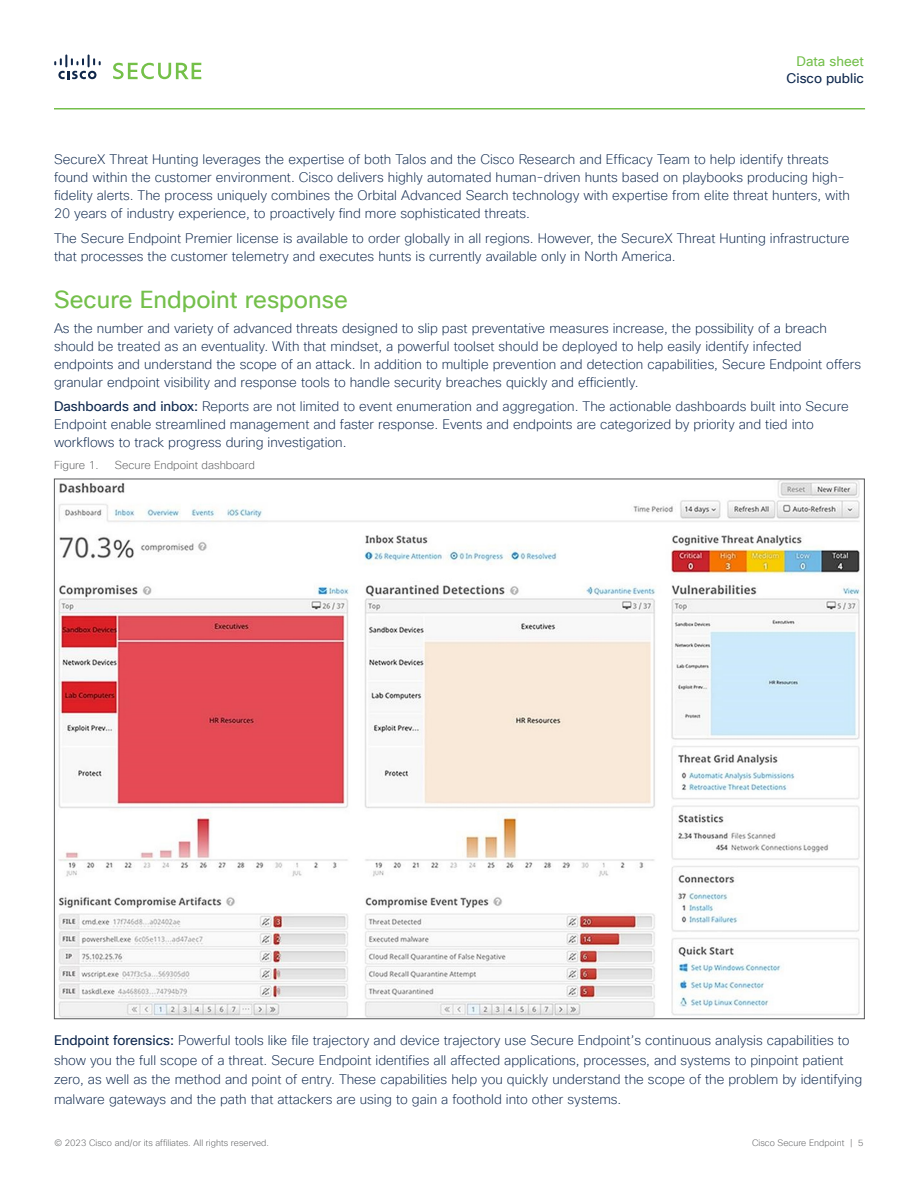
<style>
.page{position:relative;width:918px;height:1188px;background:#fff}
.page>*{position:absolute;margin:0;border:0;box-sizing:border-box;transform-origin:0 0}
.Subhead_2_-_Reg_16_1{font:24px "Cisco Sans TT";color:#74bf4b}
.Body_Midnight_-_9_13{font:200 13.5px/18px "Cisco Sans TT";color:#0d274d}
.t1{font:13.5px "Cisco Sans TT";color:#0d274d}
.t2{font:13.5px "Cisco Sans TT";color:#74bf4b}
.Captions_-_7_5_10_Gr{font:200 11.25px "Cisco Sans TT";color:#58595b}
.t3{font:200 9px "Cisco Sans TT";color:#58595b}
.s1{font-weight:400}
</style>
<div class="page">
<svg style="left:54px;top:55px;width:47px;height:24px"></svg>
<svg style="left:113px;top:63px;width:88px;height:16px"></svg>
<hr style="left:54px;top:108px;width:811px;height:2px;background:#74bf4b">
<img style="left:58px;top:481px;width:803px;height:536px">
<p class="t2" style="left:797px;top:52px;width:69px">Data sheet</p>
<p class="t1" style="left:787px;top:69px;width:79px">Cisco public</p>
<p class="Body_Midnight_-_9_13" style="left:54px;top:151px;width:798px">SecureX Threat Hunting leverages the expertise of both Talos and the Cisco Research and Efficacy Team to help identify threats found within the customer environment. Cisco delivers highly automated human-driven hunts based on playbooks producing high&shy;fidelity alerts. The process uniquely combines the Orbital Advanced Search technology with expertise from elite threat hunters, with 20 years of industry experience, to proactively find more sophisticated threats.</p>
<p class="Body_Midnight_-_9_13" style="left:54px;top:229px;width:797px">The Secure Endpoint Premier license is available to order globally in all regions. However, the SecureX Threat Hunting infrastructure that processes the customer telemetry and executes hunts is currently available only in North America.</p>
<p class="Subhead_2_-_Reg_16_1" style="left:54px;top:284px;width:295px">Secure Endpoint response</p>
<p class="Body_Midnight_-_9_13" style="left:54px;top:319px;width:809px">As the number and variety of advanced threats designed to slip past preventative measures increase, the possibility of a breach should be treated as an eventuality. With that mindset, a powerful toolset should be deployed to help easily identify infected endpoints and understand the scope of an attack. In addition to multiple prevention and detection capabilities, Secure Endpoint offers granular endpoint visibility and response tools to handle security breaches quickly and efficiently.</p>
<p class="Body_Midnight_-_9_13" style="left:54px;top:398px;width:796px"><span class="s1">Dashboards and inbox:</span> Reports are not limited to event enumeration and aggregation. The actionable dashboards built into Secure<br>Endpoint enable streamlined management and faster response. Events and endpoints are categorized by priority and tied into workflows to track progress during investigation.</p>
<p class="Captions_-_7_5_10_Gr" style="left:54px;top:458px;width:46px">Figure 1.</p>
<p class="Captions_-_7_5_10_Gr" style="left:115px;top:458px;width:142px">Secure Endpoint dashboard</p>
<p class="Body_Midnight_-_9_13" style="left:54px;top:1031px;width:810px;line-height:19.5px"><span class="s1">Endpoint forensics:</span> Powerful tools like file trajectory and device trajectory use Secure Endpoint’s continuous analysis capabilities to show you the full scope of a threat. Secure Endpoint identifies all affected applications, processes, and systems to pinpoint patient zero, as well as the method and point of entry. These capabilities help you quickly understand the scope of the problem by identifying malware gateways and the path that attackers are using to gain a foothold into other systems.</p>
<p class="t3" style="left:54px;top:1137px;width:216px">© 2023 Cisco and/or its affiliates. All rights reserved.</p>
<p class="t3" style="left:752px;top:1137px;width:113px">Cisco Secure Endpoint | 5</p>
</div>
